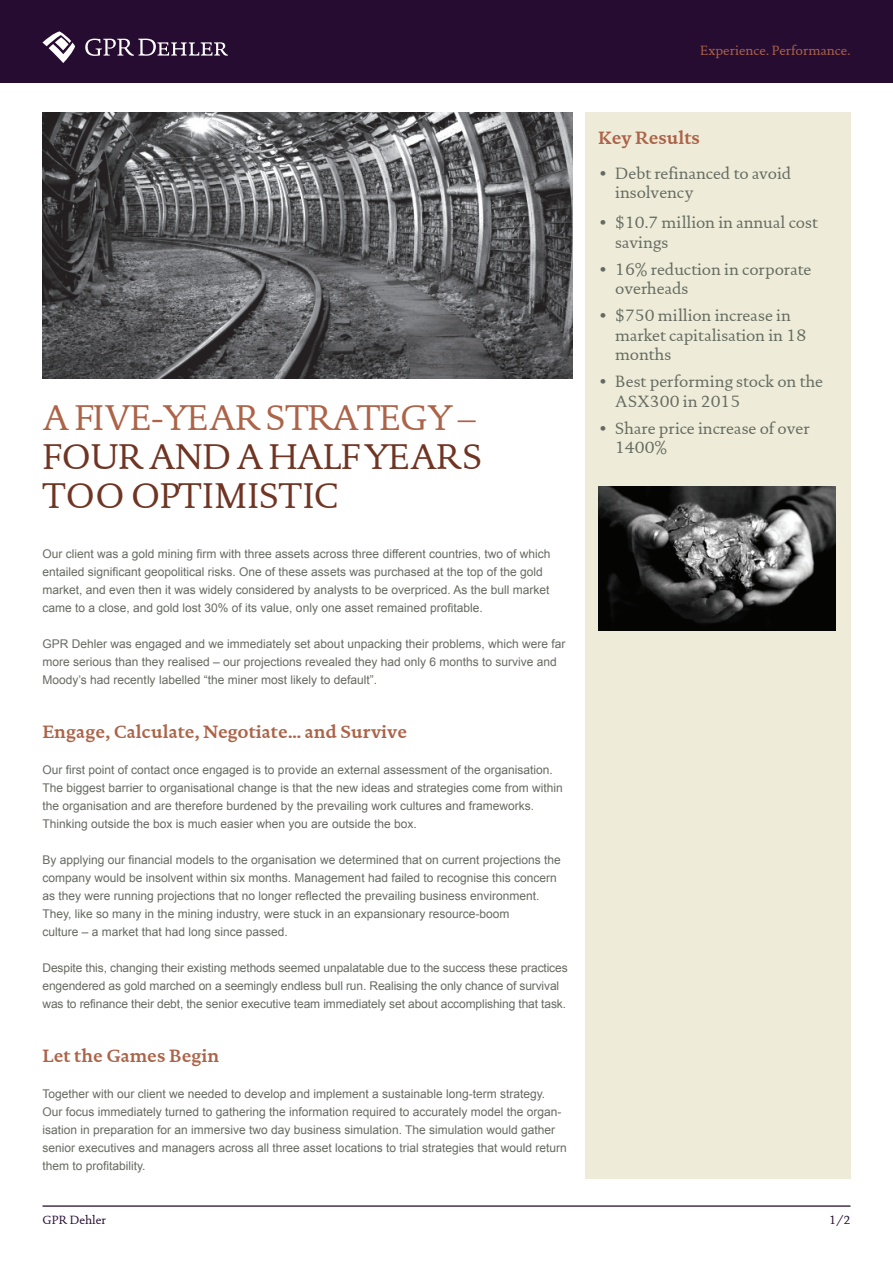
<style>
.page{position:relative;width:893px;height:1263px;background:#fff}
.page>*{position:absolute;margin:0;border:0;box-sizing:border-box;transform-origin:0 0}
.t1{font:36px/39px "DTL Documenta T";letter-spacing:-.03em;color:#703423}
.t2{font:36px "DTL Documenta T";letter-spacing:-.03em;color:#ac6348}
.t3{font:700 18px "DTL Documenta T";color:#ac6348}
.t4{font:16.5px/19.5px "DTL Documenta T";color:#666b61}
.t5{font:13.5px "DTL Documenta T";color:#ac6348}
.t6{font:12px/18px "Arial";color:#666b61}
.t7{font:12px "DTL Documenta T";color:#270c32}
</style>
<div class="page">
<hr style="left:42px;top:1205px;width:808px;height:2px;background:#270c32">
<div style="left:0;top:0;width:893px;height:83px;background:#270c32"></div>
<svg style="left:85px;top:39px;width:143px;height:17px"></svg>
<svg style="left:42px;top:31px;width:33px;height:32px"></svg>
<img style="left:42px;top:113px;width:531px;height:265px">
<div style="left:585px;top:113px;width:265px;height:1066px;background:#eeecd9"></div>
<img style="left:598px;top:486px;width:238px;height:144px">
<h1 class="t2" style="left:42px;top:396px;width:435px">A FIVE-YEAR STRATEGY –</h1>
<h1 class="t1" style="left:42px;top:437px;width:441px">FOUR AND A HALF YEARS<br>TOO OPTIMISTIC</h1>
<p class="t6" style="left:42px;top:545px;width:509px">Our client was a gold mining firm with three assets across three different countries, two of which entailed significant geopolitical risks. One of these assets was purchased at the top of the gold market, and even then it was widely considered by analysts to be overpriced. As the bull market came to a close, and gold lost 30% of its value, only one asset remained profitable.</p>
<p class="t6" style="left:42px;top:635px;width:524px">GPR Dehler was engaged and we immediately set about unpacking their problems, which were far more serious than they realised – our projections revealed they had only 6 months to survive and<br>Moody’s had recently labelled “the miner most likely to default”.</p>
<h2 class="t3" style="left:42px;top:721px;width:366px">Engage, Calculate, Negotiate... and Survive</h2>
<p class="t6" style="left:42px;top:761px;width:522px">Our first point of contact once engaged is to provide an external assessment of the organisation.<br>The biggest barrier to organisational change is that the new ideas and strategies come from within the organisation and are therefore burdened by the prevailing work cultures and frameworks.<br>Thinking outside the box is much easier when you are outside the box.</p>
<p class="t6" style="left:42px;top:851px;width:520px">By applying our financial models to the organisation we determined that on current projections the company would be insolvent within six months. Management had failed to recognise this concern as they were running projections that no longer reflected the prevailing business environment.<br>They, like so many in the mining industry, were stuck in an expansionary resource-boom<br>culture – a market that had long since passed.</p>
<p class="t6" style="left:42px;top:959px;width:527px">Despite this, changing their existing methods seemed unpalatable due to the success these practices engendered as gold marched on a seemingly endless bull run. Realising the only chance of survival was to refinance their debt, the senior executive team immediately set about accomplishing that task.</p>
<h2 class="t3" style="left:42px;top:1045px;width:178px">Let the Games Begin</h2>
<p class="t6" style="left:42px;top:1085px;width:526px">Together with our client we needed to develop and implement a sustainable long-term strategy.<br>Our focus immediately turned to gathering the information required to accurately model the organ&shy;isation in preparation for an immersive two day business simulation. The simulation would gather senior executives and managers across all three asset locations to trial strategies that would return them to profitability.</p>
<p class="t5" style="left:700px;top:42px;width:152px">Experience. Performance.</p>
<h2 class="t3" style="left:598px;top:127px;width:103px">Key Results</h2>
<h3 class="t4" style="left:615px;top:163px;width:177px;text-indent:-17px">• Debt refinanced to avoid insolvency</h3>
<h3 class="t4" style="left:615px;top:213px;width:204px;text-indent:-17px">• $10.7 million in annual cost savings</h3>
<h3 class="t4" style="left:615px;top:259px;width:198px;text-indent:-17px">• 16% reduction in corporate overheads</h3>
<h3 class="t4" style="left:615px;top:306px;width:192px;text-indent:-17px">• $750 million increase in market capitalisation in 18 months</h3>
<h3 class="t4" style="left:615px;top:372px;width:209px;text-indent:-17px">• Best performing stock on the<br>ASX300 in 2015</h3>
<h3 class="t4" style="left:615px;top:418px;width:196px;text-indent:-17px">• Share price increase of over<br>1400%</h3>
<p class="t7" style="left:42px;top:1213px;width:65px">GPR Dehler</p>
<p class="t7" style="left:829px;top:1213px;width:23px">1/2</p>
</div>
